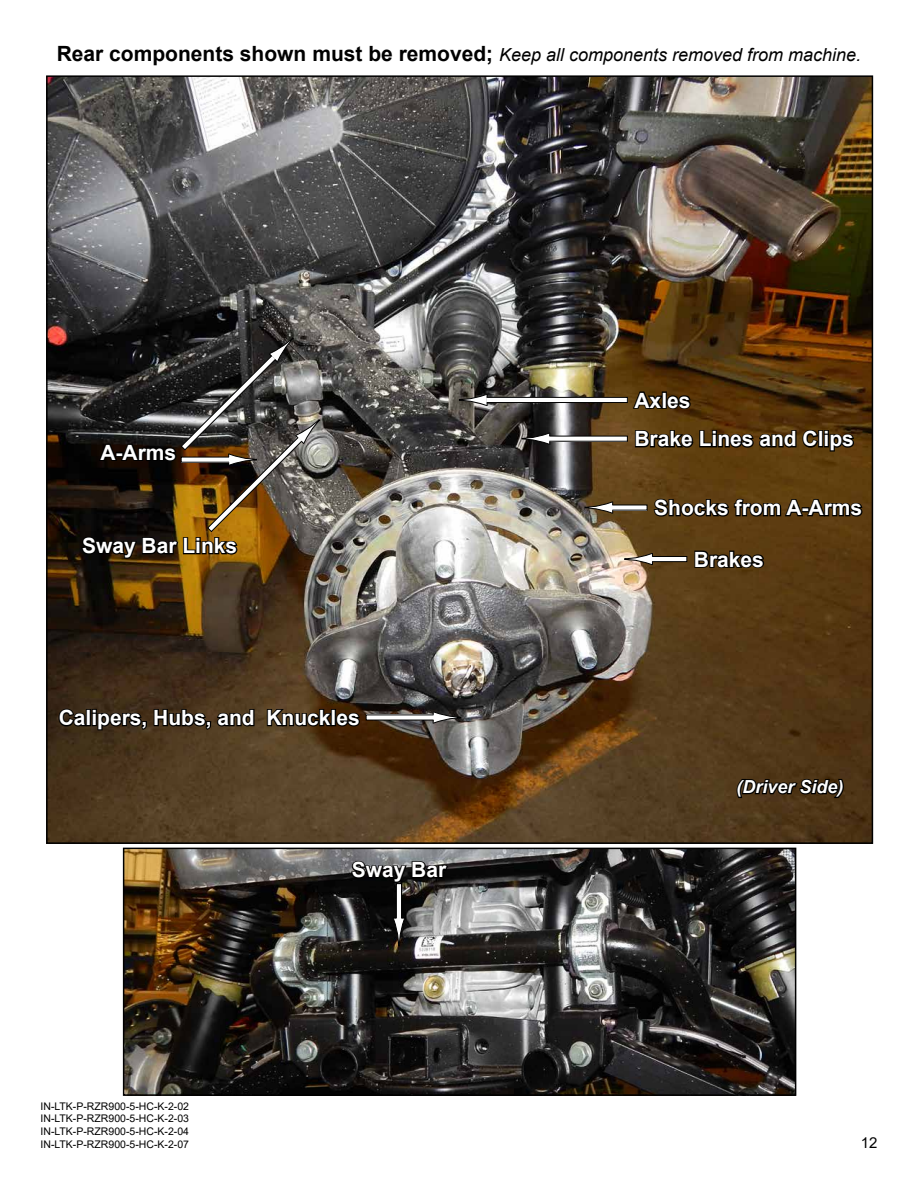
<style>
.page{position:relative;width:918px;height:1188px;background:#fff}
.page>*{position:absolute;margin:0;border:0;box-sizing:border-box;transform-origin:0 0}
.t1{font:700 21px "Arial";color:#fff}
.t2{font:italic 18px "Arial";color:#000}
.t3{font:italic 700 18px "Arial";color:#fff}
.t4{font:15px "Arial";color:#000}
.t5{font:10.5px/12.6px "Arial";color:#000;text-align:justify}
.s1{font-weight:700;font-style:normal;font-size:21px}
</style>
<div class="page">
<img style="left:126px;top:851px;width:667px;height:242px">
<div style="left:123px;top:848px;width:673px;height:248px;border:2px solid #000"></div>
<svg style="left:350px;top:858px;width:99px;height:26px;background:#2b2c2d"></svg>
<div style="left:396px;top:884px;width:6px;height:34px;background:#fff"></div>
<div style="left:396px;top:883px;width:6px;height:36px;border:1px solid #000"></div>
<svg style="left:392px;top:917px;width:14px;height:30px"></svg>
<img style="left:49px;top:78px;width:821px;height:763px">
<svg style="left:634px;top:427px;width:222px;height:26px;background:#382408"></svg>
<div style="left:366px;top:715px;width:68px;height:5px;background:#fff"></div>
<svg style="left:432px;top:711px;width:30px;height:13px"></svg>
<div style="left:549px;top:436px;width:78px;height:5px;background:#fff"></div>
<svg style="left:521px;top:432px;width:29px;height:13px"></svg>
<svg style="left:735px;top:777px;width:110px;height:22px;background:#281b0b"></svg>
<div style="left:612px;top:505px;width:35px;height:5px;background:#fff"></div>
<svg style="left:584px;top:501px;width:29px;height:13px"></svg>
<svg style="left:631px;top:390px;width:61px;height:21px"></svg>
<div style="left:487px;top:397px;width:140px;height:6px;background:#fff"></div>
<div style="left:486px;top:397px;width:142px;height:6px;border:1px solid #000"></div>
<svg style="left:459px;top:393px;width:29px;height:14px"></svg>
<svg style="left:57px;top:706px;width:199px;height:26px;background:#2b1f11"></svg>
<svg style="left:266px;top:708px;width:96px;height:20px;background:#241709"></svg>
<svg style="left:693px;top:547px;width:73px;height:23px;background:#2e1e09"></svg>
<div style="left:652px;top:556px;width:35px;height:6px;background:#fff"></div>
<div style="left:652px;top:556px;width:35px;height:6px;border:1px solid #000"></div>
<svg style="left:624px;top:552px;width:29px;height:14px"></svg>
<svg style="left:80px;top:336px;width:240px;height:224px;background:#463c2d"></svg>
<svg style="left:652px;top:497px;width:212px;height:21px;background:#312009"></svg>
<h2 class="t2" style="left:57px;top:43px;width:806px"><span class="s1">Rear components shown must be removed;</span> Keep all components removed from machine.</h2>
<h1 class="t1" style="left:100px;top:438px;width:77px">A-Arms</h1>
<h1 class="t1" style="left:82px;top:531px;width:157px">Sway Bar Links</h1>
<h1 class="t1" style="left:59px;top:703px;width:303px">Calipers, Hubs, and Knuckles</h1>
<p class="t5" style="left:40px;top:1100px;width:150px">IN-LTK-P-RZR900-5-HC-K-2-02<br>IN-LTK-P-RZR900-5-HC-K-2-03<br>IN-LTK-P-RZR900-5-HC-K-2-04<br>IN-LTK-P-RZR900-5-HC-K-2-07</p>
<h1 class="t1" style="left:352px;top:855px;width:96px">Sway Bar</h1>
<h1 class="t1" style="left:635px;top:385px;width:58px">Axles</h1>
<h1 class="t1" style="left:634px;top:424px;width:221px">Brake Lines and Clips</h1>
<h1 class="t1" style="left:654px;top:493px;width:210px">Shocks from A-Arms</h1>
<h1 class="t1" style="left:694px;top:545px;width:72px">Brakes</h1>
<h2 class="t3" style="left:736px;top:775px;width:109px">(Driver Side)</h2>
<h3 class="t4" style="left:861px;top:1132px;width:18px">12</h3>
</div>
